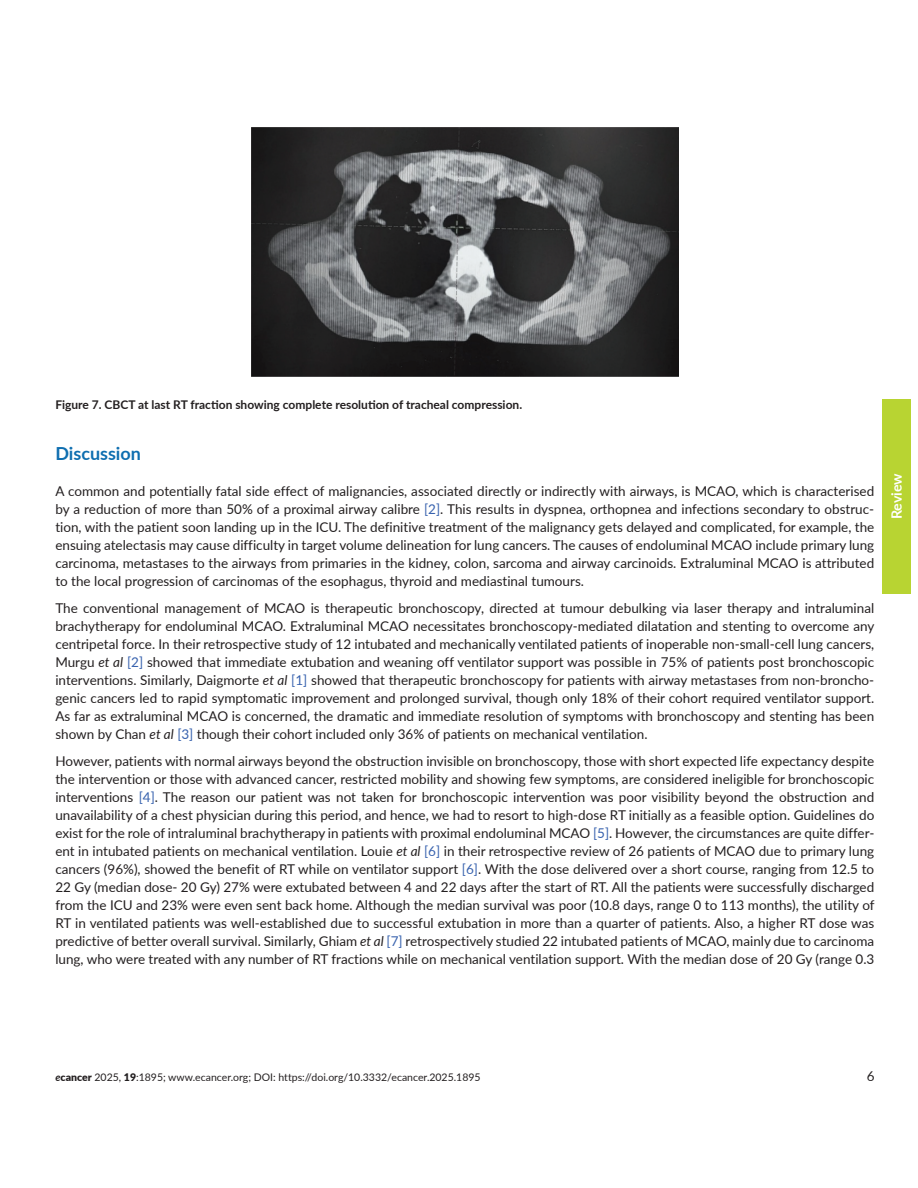
<style>
.page{position:relative;width:918px;height:1188px;background:#fff}
.page>*{position:absolute;margin:0;border:0;box-sizing:border-box;transform-origin:0 0}
.t1{font:700 18px "Lato";color:#0e6eb0}
.t2{font:700 14.25px "Lato";letter-spacing:-.005em;color:#fff}
.t3{font:13.5px/18px "Lato";color:#231f20;text-align:justify}
.t4{font:700 12px "Lato";color:#231f20}
.t5{font:10.5px "Lato";color:#231f20}
.s1{color:#3862ae}
.s2{font-style:italic}
.s3{font-weight:700;font-style:italic}
.s4{font-weight:900}
</style>
<div class="page">
<div style="left:882px;top:399px;width:29px;height:195px;background:#b8d432"></div>
<img style="left:252px;top:127px;width:426px;height:250px">
<p class="t4" style="left:55px;top:396px;width:468px">Figure 7. CBCT at last RT fraction showing complete resolution of tracheal compression.</p>
<h1 class="t1" style="left:55px;top:440px;width:87px">Discussion</h1>
<p class="t3" style="left:55px;top:481px;width:820px">A common and potentially fatal side effect of malignancies, associated directly or indirectly with airways, is MCAO, which is characterised by a reduction of more than 50% of a proximal airway calibre <span class="s1">[2]</span>. This results in dyspnea, orthopnea and infections secondary to obstruc&shy;tion, with the patient soon landing up in the ICU. The definitive treatment of the malignancy gets delayed and complicated, for example, the ensuing atelectasis may cause difficulty in target volume delineation for lung cancers. The causes of endoluminal MCAO include primary lung carcinoma, metastases to the airways from primaries in the kidney, colon, sarcoma and airway carcinoids. Extraluminal MCAO is attributed to the local progression of carcinomas of the esophagus, thyroid and mediastinal tumours.</p>
<p class="t3" style="left:55px;top:598px;width:821px">The conventional management of MCAO is therapeutic bronchoscopy, directed at tumour debulking via laser therapy and intraluminal brachytherapy for endoluminal MCAO. Extraluminal MCAO necessitates bronchoscopy-mediated dilatation and stenting to overcome any centripetal force. In their retrospective study of 12 intubated and mechanically ventilated patients of inoperable non-small-cell lung cancers, Murgu <span class="s2">et al</span> <span class="s1">[2]</span> showed that immediate extubation and weaning off ventilator support was possible in 75% of patients post bronchoscopic interventions. Similarly, Daigmorte <span class="s2">et al</span> <span class="s1">[1]</span> showed that therapeutic bronchoscopy for patients with airway metastases from non-broncho&shy;genic cancers led to rapid symptomatic improvement and prolonged survival, though only 18% of their cohort required ventilator support.<br>As far as extraluminal MCAO is concerned, the dramatic and immediate resolution of symptoms with bronchoscopy and stenting has been shown by Chan <span class="s2">et al</span> <span class="s1">[3]</span> though their cohort included only 36% of patients on mechanical ventilation.</p>
<p class="t3" style="left:55px;top:751px;width:821px">However, patients with normal airways beyond the obstruction invisible on bronchoscopy, those with short expected life expectancy despite the intervention or those with advanced cancer, restricted mobility and showing few symptoms, are considered ineligible for bronchoscopic interventions <span class="s1">[4]</span>. The reason our patient was not taken for bronchoscopic intervention was poor visibility beyond the obstruction and unavailability of a chest physician during this period, and hence, we had to resort to high-dose RT initially as a feasible option. Guidelines do exist for the role of intraluminal brachytherapy in patients with proximal endoluminal MCAO <span class="s1">[5]</span>. However, the circumstances are quite differ&shy;ent in intubated patients on mechanical ventilation. Louie <span class="s2">et al</span> <span class="s1">[6]</span> in their retrospective review of 26 patients of MCAO due to primary lung cancers (96%), showed the benefit of RT while on ventilator support <span class="s1">[6]</span>. With the dose delivered over a short course, ranging from 12.5 to 22 Gy (median dose- 20 Gy) 27% were extubated between 4 and 22 days after the start of RT. All the patients were successfully discharged from the ICU and 23% were even sent back home. Although the median survival was poor (10.8 days, range 0 to 113 months), the utility of RT in ventilated patients was well-established due to successful extubation in more than a quarter of patients. Also, a higher RT dose was predictive of better overall survival. Similarly, Ghiam <span class="s2">et al</span> <span class="s1">[7]</span> retrospectively studied 22 intubated patients of MCAO, mainly due to carcinoma lung, who were treated with any number of RT fractions while on mechanical ventilation support. With the median dose of 20 Gy (range 0.3</p>
<p class="t2" style="left:886px;top:519px;width:48px;rotate:-90deg">Review</p>
<p class="t5" style="left:56px;top:1070px;width:427px"><span class="s3">e</span><span class="s4">cancer</span> 2025, <span class="s4">19</span>:1895; www.ecancer.org; DOI: https://doi.org/10.3332/ecancer.2025.1895</p>
<p class="t3" style="left:867px;top:1067px;width:9px">6</p>
</div>
